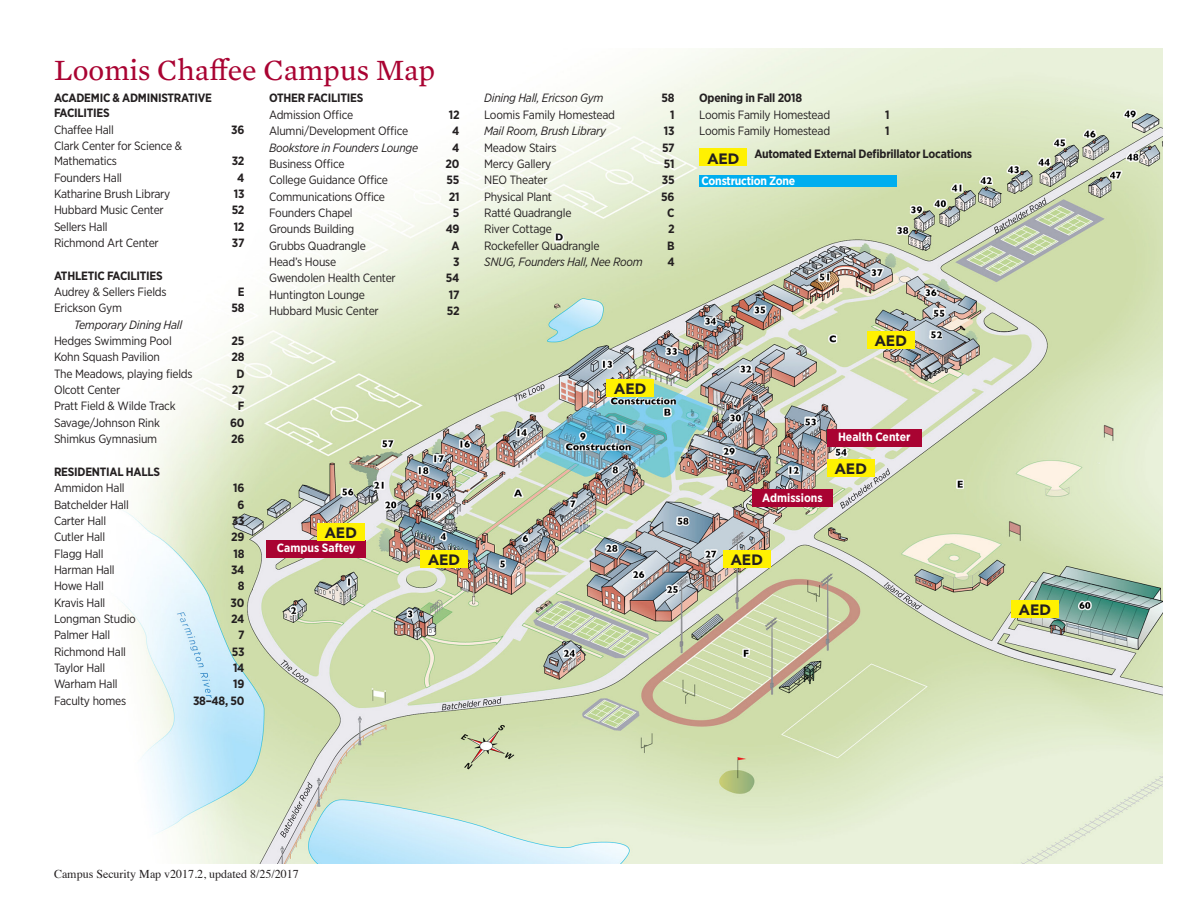
<style>
.page{position:relative;width:1188px;height:918px;background:#fff}
.page>*{position:absolute;margin:0;border:0;box-sizing:border-box;transform-origin:0 0}
.t1{font:30px "Mercury Text G2";color:#a90332}
.t2{font:900 15px "Avenir";color:#231f20}
.Body_Copy{font:12px/15px "Gotham Narrow";letter-spacing:-.02em;color:#231f20}
.Body_Copy-2{font:700 12px/15px "Gotham Narrow";letter-spacing:-.02em;color:#231f20}
.Body_Copy-3{font:italic 12px "Gotham Narrow";letter-spacing:-.02em;color:#231f20}
.t3{font:12px "Times";color:#231f20}
.Body_Copy-4{font:700 12px "Gotham Narrow";color:#fff}
.Body_Copy-5{font:700 12px "Gotham Narrow";letter-spacing:-.02em;color:#fff}
</style>
<div class="page">
<img style="left:122px;top:49px;width:1040px;height:815px">
<div style="left:752px;top:489px;width:81px;height:18px;background:#a90332"></div>
<div style="left:827px;top:429px;width:95px;height:17px;background:#a90332"></div>
<div style="left:266px;top:540px;width:100px;height:17px;background:#a90332"></div>
<div style="left:699px;top:175px;width:197px;height:12px;background:#00aeef"></div>
<div style="left:607px;top:379px;width:47px;height:18px;background:#fff101"></div>
<div style="left:421px;top:550px;width:47px;height:17px;background:#fff101"></div>
<div style="left:867px;top:331px;width:47px;height:18px;background:#fff101"></div>
<div style="left:827px;top:459px;width:47px;height:18px;background:#fff101"></div>
<div style="left:723px;top:550px;width:47px;height:18px;background:#fff101"></div>
<div style="left:317px;top:523px;width:47px;height:18px;background:#fff101"></div>
<div style="left:1011px;top:600px;width:47px;height:18px;background:#fff101"></div>
<div style="left:700px;top:148px;width:47px;height:18px;background:#fff101"></div>
<p class="t1" style="left:54px;top:48px;width:383px">Loomis Chaffee Campus Map</p>
<p class="Body_Copy-2" style="left:54px;top:91px;width:160px">ACADEMIC &amp; ADMINISTRATIVE<br>FACILITIES</p>
<p class="Body_Copy" style="left:54px;top:122px;width:61px">Chaffee Hall</p>
<p class="Body_Copy-2" style="left:231px;top:122px;width:15px">36</p>
<p class="Body_Copy" style="left:54px;top:138px;width:130px">Clark Center for Science &amp;<br>Mathematics</p>
<p class="Body_Copy-2" style="left:232px;top:153px;width:14px">32</p>
<p class="Body_Copy" style="left:54px;top:170px;width:70px">Founders Hall</p>
<p class="Body_Copy-2" style="left:237px;top:170px;width:9px">4</p>
<p class="Body_Copy" style="left:54px;top:186px;width:118px">Katharine Brush Library</p>
<p class="Body_Copy-2" style="left:234px;top:186px;width:12px">13</p>
<p class="Body_Copy" style="left:54px;top:202px;width:111px">Hubbard Music Center</p>
<p class="Body_Copy-2" style="left:232px;top:202px;width:14px">52</p>
<p class="Body_Copy" style="left:54px;top:219px;width:55px">Sellers Hall</p>
<p class="Body_Copy-2" style="left:234px;top:219px;width:12px">12</p>
<p class="Body_Copy" style="left:54px;top:235px;width:106px">Richmond Art Center</p>
<p class="Body_Copy-2" style="left:232px;top:235px;width:14px">37</p>
<p class="Body_Copy-2" style="left:54px;top:268px;width:110px">ATHLETIC FACILITIES</p>
<p class="Body_Copy" style="left:54px;top:284px;width:114px">Audrey &amp; Sellers Fields</p>
<p class="Body_Copy-2" style="left:238px;top:284px;width:8px">E</p>
<p class="Body_Copy" style="left:54px;top:300px;width:70px">Erickson Gym</p>
<p class="Body_Copy-2" style="left:231px;top:301px;width:15px">58</p>
<p class="Body_Copy-3" style="left:74px;top:317px;width:110px">Temporary Dining Hall</p>
<p class="Body_Copy" style="left:54px;top:333px;width:119px">Hedges Swimming Pool</p>
<p class="Body_Copy-2" style="left:232px;top:333px;width:14px">25</p>
<p class="Body_Copy" style="left:54px;top:349px;width:107px">Kohn Squash Pavilion</p>
<p class="Body_Copy-2" style="left:231px;top:350px;width:15px">28</p>
<p class="Body_Copy" style="left:54px;top:366px;width:140px">The Meadows, playing fields</p>
<p class="Body_Copy-2" style="left:236px;top:366px;width:10px">D</p>
<p class="Body_Copy" style="left:54px;top:382px;width:68px">Olcott Center</p>
<p class="Body_Copy-2" style="left:232px;top:382px;width:14px">27</p>
<p class="Body_Copy" style="left:54px;top:398px;width:123px">Pratt Field &amp; Wilde Track</p>
<p class="Body_Copy-2" style="left:238px;top:399px;width:8px">F</p>
<p class="Body_Copy" style="left:54px;top:415px;width:107px">Savage/Johnson Rink</p>
<p class="Body_Copy-2" style="left:230px;top:415px;width:16px">60</p>
<p class="Body_Copy" style="left:54px;top:431px;width:105px">Shimkus Gymnasium</p>
<p class="Body_Copy-2" style="left:231px;top:431px;width:15px">26</p>
<p class="Body_Copy-2" style="left:54px;top:464px;width:108px">RESIDENTIAL HALLS</p>
<p class="Body_Copy" style="left:54px;top:480px;width:72px">Ammidon Hall</p>
<p class="Body_Copy-2" style="left:233px;top:480px;width:13px">16</p>
<p class="Body_Copy" style="left:54px;top:497px;width:76px">Batchelder Hall</p>
<p class="Body_Copy-2" style="left:237px;top:497px;width:9px">6</p>
<p class="Body_Copy" style="left:54px;top:513px;width:54px">Carter Hall</p>
<p class="Body_Copy-2" style="left:232px;top:513px;width:14px">33</p>
<p class="Body_Copy" style="left:54px;top:529px;width:53px">Cutler Hall</p>
<p class="Body_Copy-2" style="left:231px;top:529px;width:15px">29</p>
<p class="Body_Copy" style="left:54px;top:546px;width:51px">Flagg Hall</p>
<p class="Body_Copy-2" style="left:234px;top:546px;width:12px">18</p>
<p class="Body_Copy" style="left:54px;top:562px;width:62px">Harman Hall</p>
<p class="Body_Copy-2" style="left:231px;top:562px;width:15px">34</p>
<p class="Body_Copy" style="left:54px;top:578px;width:51px">Howe Hall</p>
<p class="Body_Copy-2" style="left:238px;top:578px;width:8px">8</p>
<p class="Body_Copy" style="left:54px;top:595px;width:53px">Kravis Hall</p>
<p class="Body_Copy-2" style="left:231px;top:595px;width:15px">30</p>
<p class="Body_Copy" style="left:54px;top:611px;width:83px">Longman Studio</p>
<p class="Body_Copy-2" style="left:231px;top:611px;width:15px">24</p>
<p class="Body_Copy" style="left:54px;top:627px;width:58px">Palmer Hall</p>
<p class="Body_Copy-2" style="left:238px;top:628px;width:8px">7</p>
<p class="Body_Copy" style="left:54px;top:644px;width:74px">Richmond Hall</p>
<p class="Body_Copy-2" style="left:232px;top:644px;width:14px">53</p>
<p class="Body_Copy" style="left:54px;top:660px;width:53px">Taylor Hall</p>
<p class="Body_Copy-2" style="left:233px;top:660px;width:13px">14</p>
<p class="Body_Copy" style="left:54px;top:676px;width:65px">Warham Hall</p>
<p class="Body_Copy-2" style="left:233px;top:677px;width:13px">19</p>
<p class="Body_Copy" style="left:54px;top:693px;width:74px">Faculty homes</p>
<p class="Body_Copy-2" style="left:193px;top:693px;width:53px">38–48, 50</p>
<p class="Body_Copy-2" style="left:269px;top:91px;width:96px">OTHER FACILITIES</p>
<p class="Body_Copy" style="left:269px;top:107px;width:86px">Admission Office</p>
<p class="Body_Copy-2" style="left:449px;top:107px;width:12px">12</p>
<p class="Body_Copy" style="left:269px;top:123px;width:141px">Alumni/Development Office</p>
<p class="Body_Copy-2" style="left:452px;top:123px;width:9px">4</p>
<p class="Body_Copy-3" style="left:269px;top:140px;width:151px">Bookstore in Founders Lounge</p>
<p class="Body_Copy-2" style="left:452px;top:140px;width:9px">4</p>
<p class="Body_Copy" style="left:269px;top:156px;width:77px">Business Office</p>
<p class="Body_Copy-2" style="left:446px;top:156px;width:15px">20</p>
<p class="Body_Copy" style="left:269px;top:172px;width:121px">College Guidance Office</p>
<p class="Body_Copy-2" style="left:447px;top:172px;width:14px">55</p>
<p class="Body_Copy" style="left:269px;top:189px;width:117px">Communications Office</p>
<p class="Body_Copy-2" style="left:449px;top:189px;width:12px">21</p>
<p class="Body_Copy" style="left:269px;top:205px;width:85px">Founders Chapel</p>
<p class="Body_Copy-2" style="left:453px;top:205px;width:8px">5</p>
<p class="Body_Copy" style="left:269px;top:221px;width:87px">Grounds Building</p>
<p class="Body_Copy-2" style="left:446px;top:221px;width:15px">49</p>
<p class="Body_Copy" style="left:269px;top:238px;width:98px">Grubbs Quadrangle</p>
<p class="Body_Copy-2" style="left:451px;top:238px;width:10px">A</p>
<p class="Body_Copy" style="left:269px;top:254px;width:69px">Head’s House</p>
<p class="Body_Copy-2" style="left:453px;top:254px;width:8px">3</p>
<p class="Body_Copy" style="left:269px;top:270px;width:128px">Gwendolen Health Center</p>
<p class="Body_Copy-2" style="left:446px;top:271px;width:15px">54</p>
<p class="Body_Copy" style="left:269px;top:287px;width:98px">Huntington Lounge</p>
<p class="Body_Copy-2" style="left:449px;top:287px;width:12px">17</p>
<p class="Body_Copy" style="left:269px;top:303px;width:111px">Hubbard Music Center</p>
<p class="Body_Copy-2" style="left:447px;top:303px;width:14px">52</p>
<p class="t2" style="left:325px;top:520px;width:33px">AED</p>
<p class="Body_Copy-4" style="left:277px;top:541px;width:80px">Campus Saftey</p>
<p class="t2" style="left:428px;top:547px;width:33px">AED</p>
<p class="Body_Copy-3" style="left:484px;top:91px;width:121px">Dining Hall, Ericson Gym</p>
<p class="Body_Copy-2" style="left:662px;top:91px;width:15px">58</p>
<p class="Body_Copy" style="left:484px;top:107px;width:133px">Loomis Family Homestead</p>
<p class="Body_Copy-2" style="left:670px;top:107px;width:6px">1</p>
<p class="Body_Copy-3" style="left:484px;top:124px;width:124px">Mail Room, Brush Library</p>
<p class="Body_Copy-2" style="left:664px;top:123px;width:12px">13</p>
<p class="Body_Copy" style="left:484px;top:140px;width:74px">Meadow Stairs</p>
<p class="Body_Copy-2" style="left:662px;top:140px;width:14px">57</p>
<p class="Body_Copy" style="left:484px;top:156px;width:69px">Mercy Gallery</p>
<p class="Body_Copy-2" style="left:664px;top:156px;width:12px">51</p>
<p class="Body_Copy" style="left:484px;top:172px;width:65px">NEO Theater</p>
<p class="Body_Copy-2" style="left:662px;top:172px;width:14px">35</p>
<p class="Body_Copy" style="left:484px;top:189px;width:69px">Physical Plant</p>
<p class="Body_Copy-2" style="left:661px;top:189px;width:15px">56</p>
<p class="Body_Copy" style="left:484px;top:205px;width:89px">Ratté Quadrangle</p>
<p class="Body_Copy-2" style="left:667px;top:205px;width:9px">C</p>
<p class="Body_Copy" style="left:484px;top:221px;width:69px">River Cottage</p>
<p class="Body_Copy-2" style="left:668px;top:221px;width:8px">2</p>
<p class="Body_Copy" style="left:484px;top:238px;width:117px">Rockefeller Quadrangle</p>
<p class="Body_Copy-2" style="left:667px;top:238px;width:9px">B</p>
<p class="Body_Copy-3" style="left:484px;top:254px;width:160px">SNUG, Founders Hall, Nee Room</p>
<p class="Body_Copy-2" style="left:667px;top:254px;width:9px">4</p>
<p class="t2" style="left:614px;top:376px;width:33px">AED</p>
<p class="Body_Copy-2" style="left:699px;top:91px;width:105px">Opening in Fall 2018</p>
<p class="Body_Copy" style="left:699px;top:107px;width:133px">Loomis Family Homestead</p>
<p class="Body_Copy-2" style="left:885px;top:107px;width:6px">1</p>
<p class="Body_Copy" style="left:699px;top:123px;width:133px">Loomis Family Homestead</p>
<p class="Body_Copy-2" style="left:885px;top:123px;width:6px">1</p>
<p class="Body_Copy-5" style="left:702px;top:173px;width:95px">Construction Zone</p>
<p class="t2" style="left:707px;top:145px;width:33px">AED</p>
<p class="Body_Copy-2" style="left:754px;top:146px;width:219px">Automated External Defibrillator Locations</p>
<p class="t2" style="left:875px;top:328px;width:33px">AED</p>
<p class="Body_Copy-4" style="left:838px;top:429px;width:74px">Health Center</p>
<p class="Body_Copy-4" style="left:762px;top:490px;width:62px">Admissions</p>
<p class="t2" style="left:835px;top:456px;width:33px">AED</p>
<p class="t2" style="left:731px;top:547px;width:33px">AED</p>
<p class="t2" style="left:1019px;top:597px;width:33px">AED</p>
<p class="t3" style="left:54px;top:863px;width:246px">Campus Security Map v2017.2, updated 8/25/2017</p>
</div>
